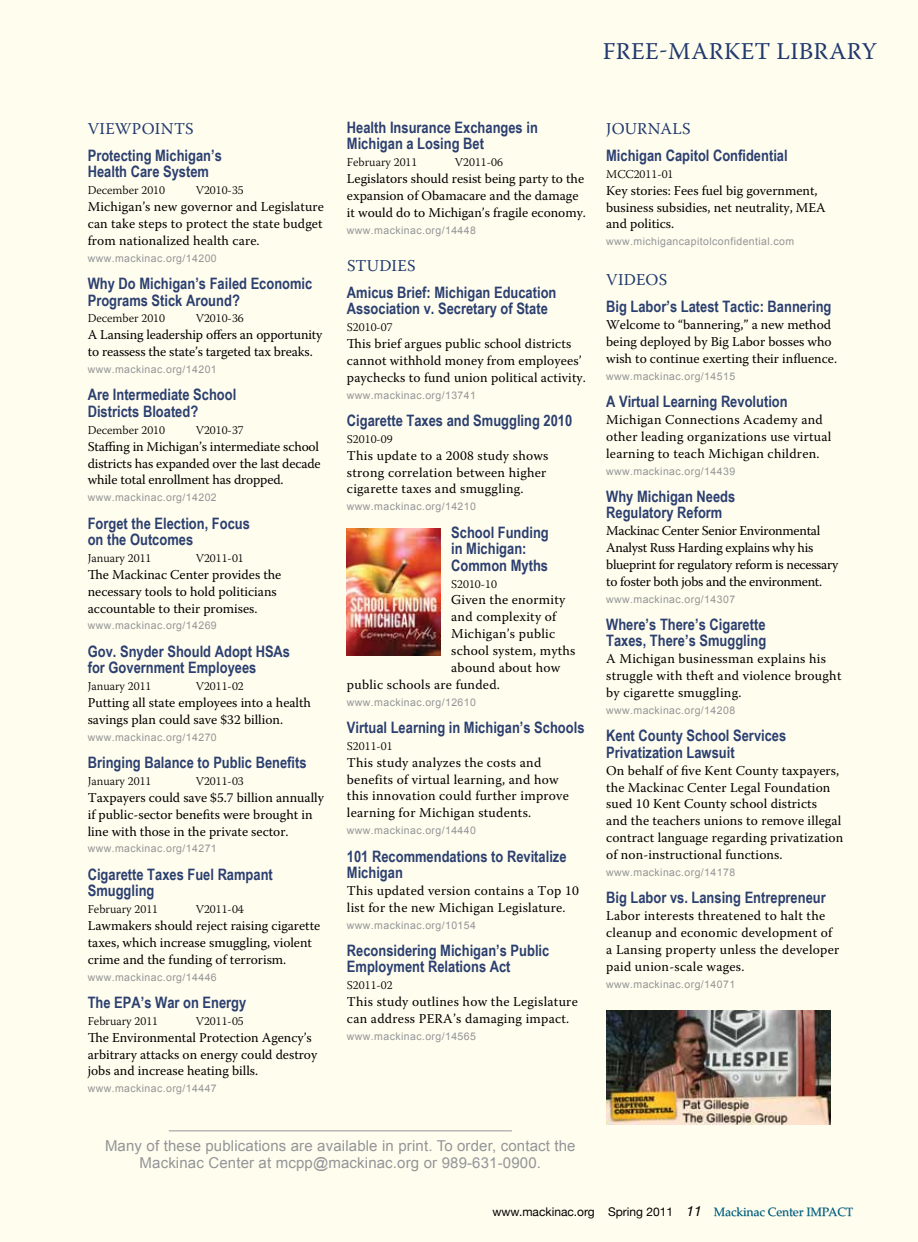
<style>
.page{position:relative;width:918px;height:1242px;background:#fffdee}
.page>*{position:absolute;margin:0;border:0;box-sizing:border-box;transform-origin:0 0}
.t1{font:24px "Warnock Pro";color:#21396e}
.t2{font:16.5px "Warnock Pro";letter-spacing:.015em;color:#21396e}
.t3{font:700 15.75px/16.5px "Arial Narrow";color:#2b3f70}
.t4{font:15px/16.5px "Arial";letter-spacing:.01em;color:#939598;text-align:center}
.t5{font:13.5px/16.8px "Warnock Pro";letter-spacing:.01em;color:#000}
.t6{font:13.5px/16.8px "Warnock Pro";letter-spacing:-.02em;color:#000}
.t7{font:13.5px/16.8px "Warnock Pro";letter-spacing:-.01em;color:#000}
.t8{font:300 12px "Warnock Pro";color:#000}
.t9{font:12px "Helvetica Neue";color:#000}
.t10{font:10.5px "Arial";letter-spacing:.04em;color:#939598}
.s1{font-style:italic;font-size:13.95px}
.s2{font-family:"Palatino";color:#006580}
</style>
<div class="page">
<img style="left:606px;top:1011px;width:224px;height:114px">
<img style="left:347px;top:529px;width:93px;height:127px">
<hr style="left:169px;top:1131px;width:343px;height:1px;background:#939598">
<svg style="left:714px;top:1208px;width:139px;height:9px"></svg>
<h1 class="t1" style="left:603px;top:37px;width:106px">Free-Market</h1>
<h1 class="t1" style="left:777px;top:37px;width:30px">Library</h1>
<p class="t2" style="left:88px;top:118px;width:107px">VIEWPOINTS</p>
<p class="t3" style="left:88px;top:146px;width:136px">Protecting Michigan’s<br>Health Care System</p>
<p class="t8" style="left:88px;top:183px;width:79px">December 2010</p>
<p class="t8" style="left:196px;top:183px;width:50px">V2010-35</p>
<p class="t5" style="left:88px;top:198px;width:238px;text-align:justify">Michigan’s new governor and Legislature can take steps to protect the state budget from nationalized health care.</p>
<p class="t10" style="left:88px;top:251px;width:131px">www.mackinac.org/14200</p>
<p class="t3" style="left:88px;top:275px;width:226px">Why Do Michigan’s Failed Economic<br>Programs Stick Around?</p>
<p class="t8" style="left:88px;top:311px;width:79px">December 2010</p>
<p class="t8" style="left:196px;top:311px;width:50px">V2010-36</p>
<p class="t7" style="left:88px;top:326px;width:236px">A Lansing leadership offers an opportunity to reassess the state’s targeted tax breaks.</p>
<p class="t10" style="left:88px;top:363px;width:131px">www.mackinac.org/14201</p>
<p class="t3" style="left:88px;top:386px;width:150px">Are Intermediate School<br>Districts Bloated?</p>
<p class="t8" style="left:88px;top:423px;width:79px">December 2010</p>
<p class="t8" style="left:196px;top:423px;width:50px">V2010-37</p>
<p class="t5" style="left:88px;top:438px;width:234px;text-align:justify">Staffing in Michigan’s intermediate school districts has expanded over the last decade while total enrollment has dropped.</p>
<p class="t10" style="left:88px;top:491px;width:131px">www.mackinac.org/14202</p>
<p class="t3" style="left:88px;top:514px;width:164px">Forget the Election, Focus on the Outcomes</p>
<p class="t8" style="left:88px;top:551px;width:65px">January 2011</p>
<p class="t8" style="left:196px;top:551px;width:50px">V2011-01</p>
<p class="t5" style="left:88px;top:566px;width:195px">The Mackinac Center provides the necessary tools to hold politicians accountable to their promises.</p>
<p class="t10" style="left:88px;top:619px;width:131px">www.mackinac.org/14269</p>
<p class="t3" style="left:88px;top:642px;width:204px">Gov. Snyder Should Adopt HSAs for Government Employees</p>
<p class="t8" style="left:88px;top:679px;width:65px">January 2011</p>
<p class="t8" style="left:196px;top:679px;width:50px">V2011-02</p>
<p class="t5" style="left:88px;top:694px;width:225px">Putting all state employees into a health savings plan could save $32 billion.</p>
<p class="t10" style="left:88px;top:730px;width:131px">www.mackinac.org/14270</p>
<p class="t3" style="left:88px;top:753px;width:220px">Bringing Balance to Public Benefits</p>
<p class="t8" style="left:88px;top:774px;width:65px">January 2011</p>
<p class="t8" style="left:196px;top:774px;width:50px">V2011-03</p>
<p class="t5" style="left:88px;top:789px;width:238px">Taxpayers could save $5.7 billion annually if public-sector benefits were brought in line with those in the private sector.</p>
<p class="t10" style="left:88px;top:842px;width:131px">www.mackinac.org/14271</p>
<p class="t3" style="left:88px;top:865px;width:187px">Cigarette Taxes Fuel Rampant<br>Smuggling</p>
<p class="t8" style="left:88px;top:902px;width:72px">February 2011</p>
<p class="t8" style="left:196px;top:902px;width:50px">V2011-04</p>
<p class="t5" style="left:88px;top:917px;width:234px">Lawmakers should reject raising cigarette taxes, which increase smuggling, violent crime and the funding of terrorism.</p>
<p class="t10" style="left:88px;top:970px;width:131px">www.mackinac.org/14446</p>
<p class="t3" style="left:88px;top:993px;width:160px">The EPA’s War on Energy</p>
<p class="t8" style="left:88px;top:1014px;width:72px">February 2011</p>
<p class="t8" style="left:196px;top:1014px;width:50px">V2011-05</p>
<p class="t5" style="left:88px;top:1029px;width:231px">The Environmental Protection Agency’s arbitrary attacks on energy could destroy jobs and increase heating bills.</p>
<p class="t10" style="left:88px;top:1082px;width:131px">www.mackinac.org/14447</p>
<p class="t3" style="left:347px;top:118px;width:192px">Health Insurance Exchanges in<br>Michigan a Losing Bet</p>
<p class="t8" style="left:347px;top:155px;width:72px">February 2011</p>
<p class="t8" style="left:455px;top:155px;width:50px">V2011-06</p>
<p class="t5" style="left:347px;top:170px;width:241px">Legislators should resist being party to the expansion of Obamacare and the damage it would do to Michigan’s fragile economy.</p>
<p class="t10" style="left:347px;top:223px;width:131px">www.mackinac.org/14448</p>
<p class="t2" style="left:347px;top:255px;width:70px">STUDIES</p>
<p class="t3" style="left:347px;top:283px;width:211px">Amicus Brief: Michigan Education<br>Association v. Secretary of State</p>
<p class="t8" style="left:347px;top:320px;width:47px">S2010-07</p>
<p class="t5" style="left:347px;top:335px;width:241px">This brief argues public school districts cannot withhold money from employees’ paychecks to fund union political activity.</p>
<p class="t10" style="left:347px;top:388px;width:131px">www.mackinac.org/13741</p>
<p class="t3" style="left:347px;top:411px;width:227px">Cigarette Taxes and Smuggling 2010</p>
<p class="t8" style="left:347px;top:432px;width:47px">S2010-09</p>
<p class="t5" style="left:347px;top:447px;width:203px">This update to a 2008 study shows strong correlation between higher cigarette taxes and smuggling.</p>
<p class="t10" style="left:347px;top:500px;width:131px">www.mackinac.org/14210</p>
<p class="t3" style="left:451px;top:523px;width:99px">School Funding in Michigan:<br>Common Myths</p>
<p class="t8" style="left:451px;top:576px;width:47px">S2010-10</p>
<p class="t5" style="left:451px;top:591px;width:116px">Given the enormity</p>
<p class="t5" style="left:451px;top:608px;width:107px">and complexity of</p>
<p class="t5" style="left:451px;top:625px;width:105px">Michigan’s public</p>
<p class="t5" style="left:451px;top:642px;width:126px">school system, myths</p>
<p class="t5" style="left:451px;top:659px;width:111px">abound about how</p>
<p class="t5" style="left:347px;top:676px;width:155px">public schools are funded.</p>
<p class="t10" style="left:347px;top:695px;width:131px">www.mackinac.org/12610</p>
<p class="t3" style="left:347px;top:718px;width:239px">Virtual Learning in Michigan’s Schools</p>
<p class="t8" style="left:347px;top:739px;width:47px">S2011-01</p>
<p class="t5" style="left:347px;top:754px;width:224px">This study analyzes the costs and benefits of virtual learning, and how this innovation could further improve learning for Michigan students.</p>
<p class="t10" style="left:347px;top:824px;width:131px">www.mackinac.org/14440</p>
<p class="t3" style="left:347px;top:847px;width:221px">101 Recommendations to Revitalize<br>Michigan</p>
<p class="t5" style="left:347px;top:882px;width:234px">This updated version contains a Top 10 list for the new Michigan Legislature.</p>
<p class="t10" style="left:347px;top:918px;width:131px">www.mackinac.org/10154</p>
<p class="t3" style="left:347px;top:941px;width:204px">Reconsidering Michigan’s Public<br>Employment Relations Act</p>
<p class="t8" style="left:347px;top:978px;width:47px">S2011-02</p>
<p class="t5" style="left:347px;top:993px;width:232px">This study outlines how the Legislature can address PERA’s damaging impact.</p>
<p class="t10" style="left:347px;top:1029px;width:131px">www.mackinac.org/14565</p>
<p class="t2" style="left:606px;top:118px;width:86px">JOURNALS</p>
<p class="t3" style="left:606px;top:146px;width:183px">Michigan Capitol Confidential</p>
<p class="t8" style="left:606px;top:167px;width:69px">MCC2011-01</p>
<p class="t5" style="left:606px;top:182px;width:221px">Key stories: Fees fuel big government, business subsidies, net neutrality, MEA and politics.</p>
<p class="t10" style="left:606px;top:235px;width:190px">www.michigancapitolconfidential.com</p>
<p class="t2" style="left:606px;top:270px;width:61px">VIDEOs</p>
<p class="t3" style="left:606px;top:298px;width:227px">Big Labor’s Latest Tactic: Bannering</p>
<p class="t5" style="left:606px;top:316px;width:232px">Welcome to “bannering,” a new method being deployed by Big Labor bosses who wish to continue exerting their influence.</p>
<p class="t10" style="left:606px;top:369px;width:131px">www.mackinac.org/14515</p>
<p class="t3" style="left:606px;top:392px;width:183px">A Virtual Learning Revolution</p>
<p class="t5" style="left:606px;top:411px;width:227px">Michigan Connections Academy and other leading organizations use virtual learning to teach Michigan children.</p>
<p class="t10" style="left:606px;top:464px;width:131px">www.mackinac.org/14439</p>
<p class="t3" style="left:606px;top:487px;width:131px">Why Michigan Needs<br>Regulatory Reform</p>
<p class="t6" style="left:606px;top:522px;width:234px">Mackinac Center Senior Environmental Analyst Russ Harding explains why his blueprint for regulatory reform is necessary to foster both jobs and the environment.</p>
<p class="t10" style="left:606px;top:592px;width:131px">www.mackinac.org/14307</p>
<p class="t3" style="left:606px;top:615px;width:162px">Where’s There’s Cigarette<br>Taxes, There’s Smuggling</p>
<p class="t5" style="left:606px;top:650px;width:237px">A Michigan businessman explains his struggle with theft and violence brought by cigarette smuggling.</p>
<p class="t10" style="left:606px;top:703px;width:131px">www.mackinac.org/14208</p>
<p class="t3" style="left:606px;top:727px;width:182px">Kent County School Services<br>Privatization Lawsuit</p>
<p class="t5" style="left:606px;top:762px;width:239px">On behalf of five Kent County taxpayers, the Mackinac Center Legal Foundation sued 10 Kent County school districts<br>and the teachers unions to remove illegal contract language regarding privatization of non-instructional functions.</p>
<p class="t10" style="left:606px;top:865px;width:131px">www.mackinac.org/14178</p>
<p class="t3" style="left:606px;top:889px;width:221px">Big Labor vs. Lansing Entrepreneur</p>
<p class="t5" style="left:606px;top:907px;width:235px">Labor interests threatened to halt the cleanup and economic development of a Lansing property unless the developer paid union-scale wages.</p>
<p class="t10" style="left:606px;top:977px;width:131px">www.mackinac.org/14071</p>
<p class="t4" style="left:105px;top:1138px;width:472px">Many of these publications are available in print. To order, contact the<br>Mackinac Center at mcpp@mackinac.org or 989-631-0900.</p>
<p class="t9" style="left:492px;top:1205px;width:362px">www.mackinac.org Spring 2011 <span class="s1">11</span> <span class="s2">Mackinac Center IMPACT</span></p>
</div>
